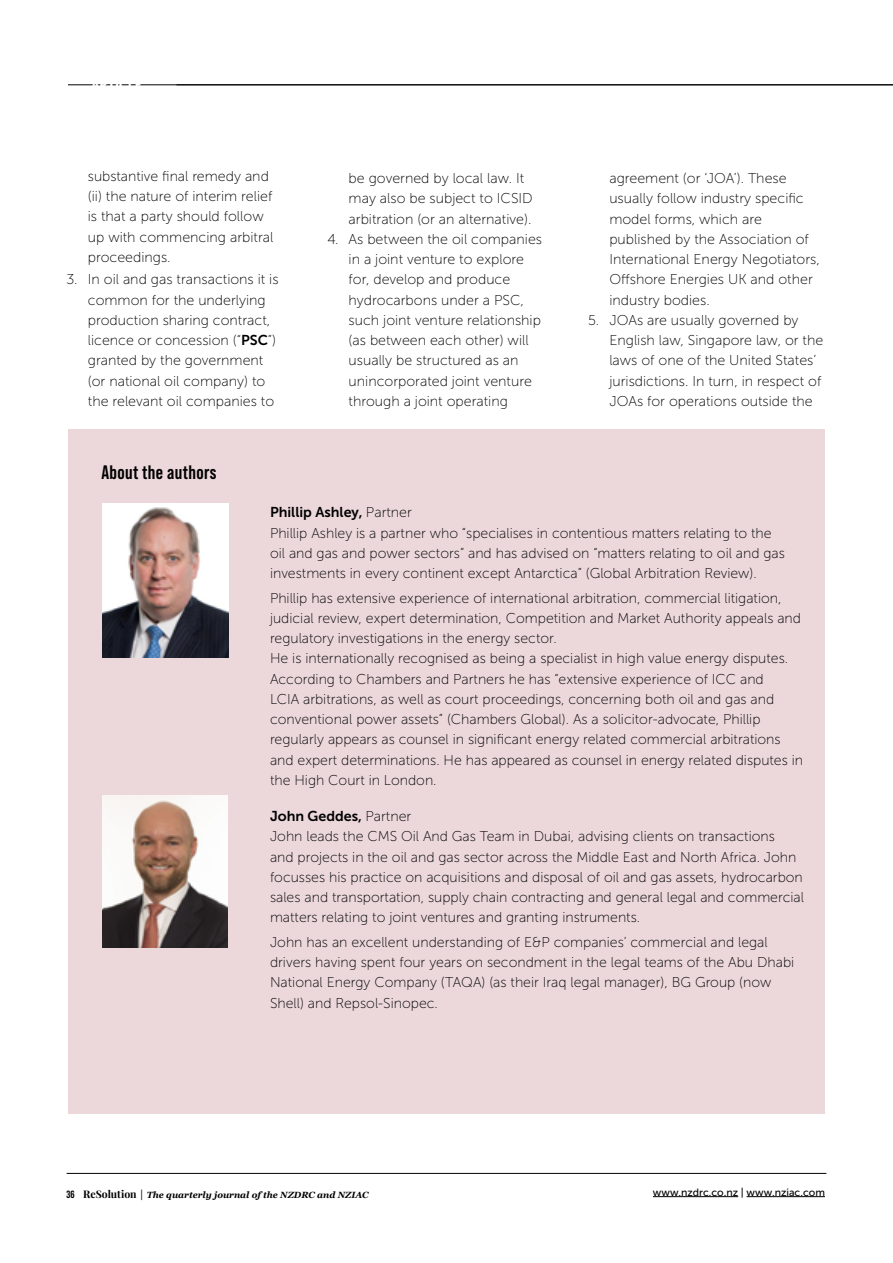
<style>
.page{position:relative;width:893px;height:1263px;background:#fff}
.page>*{position:absolute;margin:0;border:0;box-sizing:border-box;transform-origin:0 0}
.t1{font:700 19.5px "Bebas Neue Pro";letter-spacing:.02em;color:#000}
.t2{font:14.25px/20.2px "Museo Sans 100";color:#000}
.t3{font:14.25px "Museo Sans 700";color:#000}
.t4{font:12px "Museo Sans 900";color:#fff}
.t5{font:10.5px "Museo Sans 500";color:#000}
.t6{font:italic 700 9px "Georgia";color:#000}
.s1{font-family:"Museo Sans 700"}
.s2{font-family:"Museo Sans 100"}
.s3{font-family:"Bebas Neue Pro";font-style:normal;font-size:10.5px}
.s4{font-family:"Playfair Display";font-weight:400;font-style:normal;font-size:10.5px}
.s5{font-family:"Bebas Neue Pro";font-weight:400;font-style:normal;font-size:10.5px}
</style>
<div class="page">
<hr style="left:67px;top:1173px;width:759px;height:1px;background:#000">
<hr style="left:68px;top:85px;width:825px;height:1px;background:#000">
<hr style="left:653px;top:1196px;width:85px;height:1px;background:#000">
<hr style="left:746px;top:1196px;width:79px;height:1px;background:#000">
<div style="left:68px;top:429px;width:757px;height:685px;background:#ecd8db"></div>
<img style="left:103px;top:503px;width:125px;height:154px">
<img style="left:103px;top:795px;width:125px;height:153px">
<p class="t4" style="left:92px;top:78px;width:52px">ARTICLE</p>
<p class="t2" style="left:88px;top:166px;width:187px">substantive final remedy and (ii) the nature of interim relief is that a party should follow up with commencing arbitral proceedings.</p>
<p class="t2" style="left:88px;top:270px;width:192px;text-indent:-21px">3. In oil and gas transactions it is common for the underlying production sharing contract, licence or concession (“<span class="s1">PSC</span>”) granted by the government (or national oil company) to the relevant oil companies to</p>
<h1 class="t1" style="left:101px;top:461px;width:117px">About the authors</h1>
<p class="t2" style="left:349px;top:168px;width:186px">be governed by local law. It may also be subject to ICSID arbitration (or an alternative).</p>
<p class="t2" style="left:349px;top:229px;width:195px;text-indent:-21px">4. As between the oil companies in a joint venture to explore for, develop and produce hydrocarbons under a PSC, such joint venture relationship (as between each other) will usually be structured as an unincorporated joint venture through a joint operating</p>
<p class="t2" style="left:609px;top:168px;width:212px">agreement (or ‘JOA’). These usually follow industry specific model forms, which are published by the Association of<br>International Energy Negotiators,<br>Offshore Energies UK and other industry bodies.</p>
<p class="t2" style="left:609px;top:310px;width:215px;text-indent:-21px">5. JOAs are usually governed by English law, Singapore law, or the laws of one of the United States’ jurisdictions. In turn, in respect of JOAs for operations outside the</p>
<p class="t3" style="left:270px;top:504px;width:143px">Phillip Ashley, <span class="s2">Partner</span></p>
<p class="t2" style="left:270px;top:523px;width:516px">Phillip Ashley is a partner who “specialises in contentious matters relating to the oil and gas and power sectors” and has advised on “matters relating to oil and gas investments in every continent except Antarctica” (Global Arbitration Review).</p>
<p class="t2" style="left:270px;top:588px;width:535px">Phillip has extensive experience of international arbitration, commercial litigation, judicial review, expert determination, Competition and Market Authority appeals and regulatory investigations in the energy sector.<br>He is internationally recognised as being a specialist in high value energy disputes.<br>According to Chambers and Partners he has “extensive experience of ICC and<br>LCIA arbitrations, as well as court proceedings, concerning both oil and gas and conventional power assets” (Chambers Global). As a solicitor-advocate, Phillip regularly appears as counsel in significant energy related commercial arbitrations and expert determinations. He has appeared as counsel in energy related disputes in the High Court in London.</p>
<p class="t3" style="left:270px;top:808px;width:143px">John Geddes, <span class="s2">Partner</span></p>
<p class="t2" style="left:270px;top:826px;width:535px">John leads the CMS Oil And Gas Team in Dubai, advising clients on transactions<br>and projects in the oil and gas sector across the Middle East and North Africa. John focusses his practice on acquisitions and disposal of oil and gas assets, hydrocarbon sales and transportation, supply chain contracting and general legal and commercial matters relating to joint ventures and granting instruments.</p>
<p class="t2" style="left:270px;top:932px;width:526px">John has an excellent understanding of E&amp;P companies’ commercial and legal drivers having spent four years on secondment in the legal teams of the Abu Dhabi National Energy Company (TAQA) (as their Iraq legal manager), BG Group (now Shell) and Repsol-Sinopec.</p>
<p class="t6" style="left:67px;top:1188px;width:304px"><span class="s3">36</span> <span class="s4">ReSolution</span> <span class="s5">|</span> The quarterly journal of the NZDRC and NZIAC</p>
<p class="t5" style="left:653px;top:1186px;width:174px">www.nzdrc.co.nz | www.nziac.com</p>
</div>
